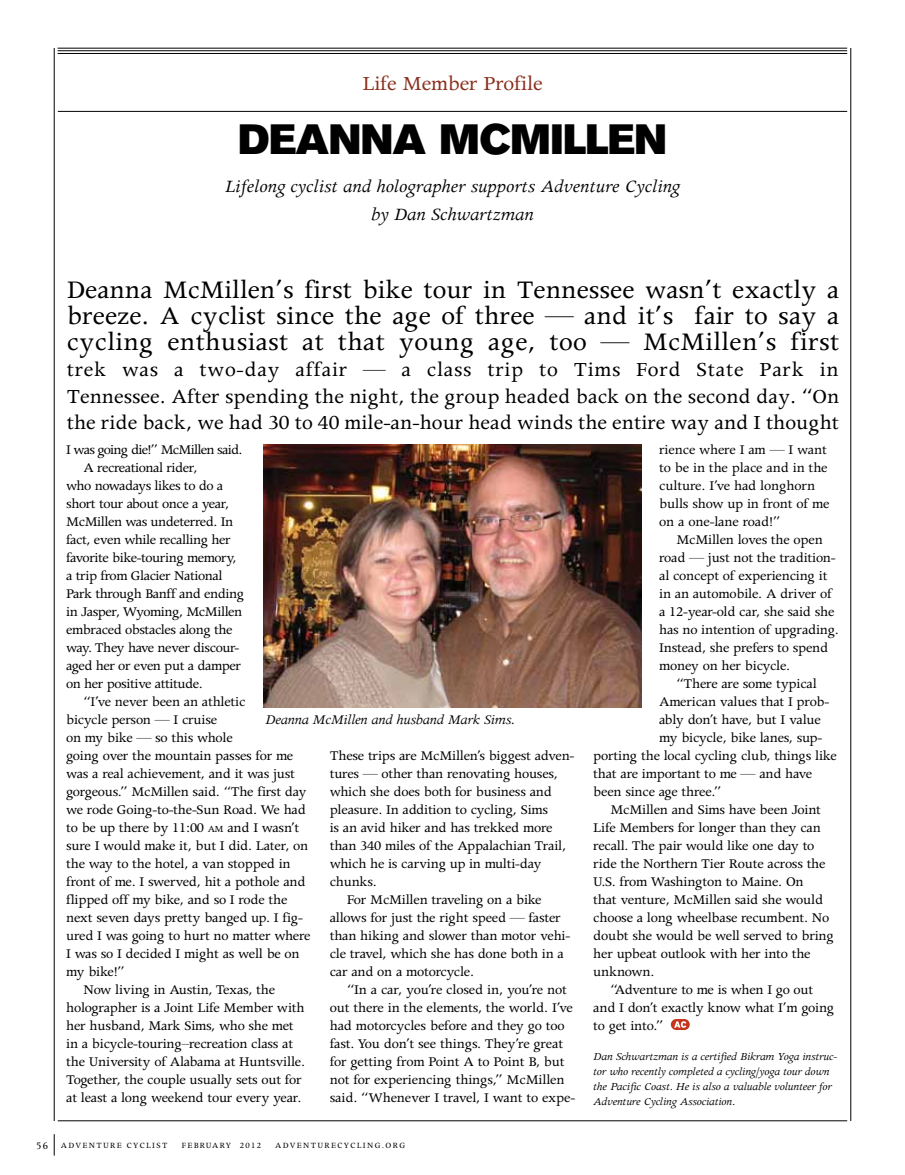
<style>
.page{position:relative;width:905px;height:1175px;background:#fff}
.page>*{position:absolute;margin:0;border:0;box-sizing:border-box;transform-origin:0 0}
.t1{font:42px "Akzidenz Grotesk BE Super";letter-spacing:-.01em;color:#000}
.t2{font:28.5px/26.2px "Apollo";letter-spacing:.01em;color:#000;text-align:justify}
.t3{font:22.5px/26.2px "Apollo";color:#000;text-align:justify}
.t4{font:22.5px "Apollo";letter-spacing:-.01em;color:#8a2f1d}
.t5{font:italic 19.5px/28.5px "Apollo";letter-spacing:-.005em;color:#000;text-align:center}
.t6{font:15px/18px "Apollo";letter-spacing:-.015em;color:#000}
.t7{font:italic 15px "Apollo";letter-spacing:-.015em;color:#000}
.t8{font:15px "Apollo";letter-spacing:-.05em;color:#000}
.t9{font:italic 12px/15px "Apollo";letter-spacing:-.015em;color:#000}
.t10{font:9px "Apollo";letter-spacing:.15em;color:#000}
.s1{font-size:10.5px}
.s2{font-size:11.25px}
</style>
<div class="page">
<svg style="left:54px;top:1134px;width:1px;height:21px"></svg>
<hr style="left:54px;top:48px;width:1px;height:1073px;background:#000">
<hr style="left:58px;top:1120px;width:789px;height:1px;background:#000">
<svg style="left:670px;top:1019px;width:19px;height:11px"></svg>
<svg style="left:674px;top:1021px;width:12px;height:6px"></svg>
<img style="left:264px;top:444px;width:377px;height:264px">
<hr style="left:58px;top:111px;width:789px;height:1px;background:#000">
<hr style="left:850px;top:48px;width:1px;height:1073px;background:#000">
<hr style="left:58px;top:48px;width:789px;height:1px;background:#000">
<hr style="left:58px;top:53px;width:789px;height:1px;background:#000">
<hr style="left:58px;top:50px;width:789px;height:1px;background:#000">
<h3 class="t4" style="left:362px;top:71px;width:182px">Life Member Profile</h3>
<h1 class="t1" style="left:238px;top:115px;width:430px">DEANNA MCMILLEN</h1>
<h3 class="t5" style="left:225px;top:172px;width:457px">Lifelong cyclist and holographer supports Adventure Cycling by Dan Schwartzman</h3>
<h2 class="t2" style="left:67px;top:277px;width:774px">Deanna McMillen’s first bike tour in Tennessee wasn’t exactly a breeze. A cyclist since the age of three — and it’s fair to say a cycling enthusiast at that young age, too — McMillen’s first</h2>
<h3 class="t3" style="left:67px;top:357px;width:774px">trek was a two-day affair — a class trip to Tims Ford State Park in Tennessee. After spending the night, the group headed back on the second day. “On the ride back, we had 30 to 40 mile-an-hour head winds the entire way and I thought</h3>
<p class="t8" style="left:66px;top:441px;width:178px">I was going die!” McMillen said.</p>
<p class="t6" style="left:83px;top:459px;width:115px">A recreational rider,</p>
<p class="t6" style="left:66px;top:477px;width:158px">who nowadays likes to do a</p>
<p class="t6" style="left:66px;top:495px;width:165px">short tour about once a year,</p>
<p class="t6" style="left:66px;top:513px;width:169px">McMillen was undeterred. In</p>
<p class="t6" style="left:66px;top:531px;width:166px">fact, even while recalling her</p>
<p class="t6" style="left:66px;top:549px;width:172px">favorite bike-touring memory,</p>
<p class="t6" style="left:66px;top:567px;width:158px">a trip from Glacier National</p>
<p class="t6" style="left:66px;top:585px;width:179px">Park through Banff and ending</p>
<p class="t6" style="left:66px;top:603px;width:178px">in Jasper, Wyoming, McMillen</p>
<p class="t6" style="left:66px;top:621px;width:168px">embraced obstacles along the</p>
<p class="t6" style="left:66px;top:639px;width:174px">way. They have never discour-</p>
<p class="t6" style="left:66px;top:657px;width:176px">aged her or even put a damper</p>
<p class="t6" style="left:66px;top:675px;width:138px">on her positive attitude.</p>
<p class="t6" style="left:83px;top:693px;width:163px">“I’ve never been an athletic</p>
<p class="t6" style="left:66px;top:711px;width:152px">bicycle person — I cruise</p>
<p class="t6" style="left:66px;top:729px;width:168px">on my bike — so this whole</p>
<p class="t6" style="left:66px;top:747px;width:229px">going over the mountain passes for me</p>
<p class="t6" style="left:66px;top:765px;width:230px">was a real achievement, and it was just</p>
<p class="t6" style="left:66px;top:783px;width:242px">gorgeous.” McMillen said. “The first day</p>
<p class="t6" style="left:66px;top:801px;width:241px">we rode Going-to-the-Sun Road. We had</p>
<p class="t6" style="left:66px;top:819px;width:234px">to be up there by 11:00 <span class="s1">AM</span> and I wasn’t</p>
<p class="t6" style="left:66px;top:837px;width:243px">sure I would make it, but I did. Later, on</p>
<p class="t6" style="left:66px;top:855px;width:226px">the way to the hotel, a van stopped in</p>
<p class="t6" style="left:66px;top:873px;width:241px">front of me. I swerved, hit a pothole and</p>
<p class="t6" style="left:66px;top:891px;width:223px">flipped off my bike, and so I rode the</p>
<p class="t6" style="left:66px;top:909px;width:238px">next seven days pretty banged up. I fig-</p>
<p class="t6" style="left:66px;top:927px;width:246px">ured I was going to hurt no matter where</p>
<p class="t6" style="left:66px;top:945px;width:235px">I was so I decided I might as well be on</p>
<p class="t6" style="left:66px;top:963px;width:60px">my bike!”</p>
<p class="t6" style="left:83px;top:981px;width:193px">Now living in Austin, Texas, the</p>
<p class="t6" style="left:66px;top:999px;width:240px">holographer is a Joint Life Member with</p>
<p class="t6" style="left:66px;top:1017px;width:229px">her husband, Mark Sims, who she met</p>
<p class="t6" style="left:66px;top:1035px;width:228px">in a bicycle-touring–recreation class at</p>
<p class="t6" style="left:66px;top:1053px;width:240px">the University of Alabama at Huntsville.</p>
<p class="t6" style="left:66px;top:1071px;width:237px">Together, the couple usually sets out for</p>
<p class="t6" style="left:66px;top:1089px;width:237px">at least a long weekend tour every year.</p>
<p class="t7" style="left:265px;top:711px;width:251px">Deanna McMillen and husband Mark Sims.</p>
<p class="t6" style="left:330px;top:747px;width:246px">These trips are McMillen’s biggest adven-</p>
<p class="t6" style="left:330px;top:765px;width:229px">tures — other than renovating houses,</p>
<p class="t6" style="left:330px;top:783px;width:224px">which she does both for business and</p>
<p class="t6" style="left:330px;top:801px;width:220px">pleasure. In addition to cycling, Sims</p>
<p class="t6" style="left:330px;top:819px;width:224px">is an avid hiker and has trekked more</p>
<p class="t6" style="left:330px;top:837px;width:238px">than 340 miles of the Appalachian Trail,</p>
<p class="t6" style="left:330px;top:855px;width:213px">which he is carving up in multi-day</p>
<p class="t6" style="left:330px;top:873px;width:48px">chunks.</p>
<p class="t6" style="left:347px;top:891px;width:196px">For McMillen traveling on a bike</p>
<p class="t6" style="left:330px;top:909px;width:233px">allows for just the right speed — faster</p>
<p class="t6" style="left:330px;top:927px;width:242px">than hiking and slower than motor vehi-</p>
<p class="t6" style="left:330px;top:945px;width:236px">cle travel, which she has done both in a</p>
<p class="t6" style="left:330px;top:963px;width:146px">car and on a motorcycle.</p>
<p class="t6" style="left:347px;top:981px;width:221px">“In a car, you’re closed in, you’re not</p>
<p class="t6" style="left:330px;top:999px;width:245px">out there in the elements, the world. I’ve</p>
<p class="t6" style="left:330px;top:1017px;width:236px">had motorcycles before and they go too</p>
<p class="t6" style="left:330px;top:1035px;width:235px">fast. You don’t see things. They’re great</p>
<p class="t6" style="left:330px;top:1053px;width:236px">for getting from Point A to Point B, but</p>
<p class="t6" style="left:330px;top:1071px;width:236px">not for experiencing things,” McMillen</p>
<p class="t6" style="left:330px;top:1089px;width:247px">said. “Whenever I travel, I want to expe-</p>
<p class="t10" style="left:36px;top:1140px;width:133px"><span class="s2">56</span> ADVENTURE CYCLIST</p>
<p class="t10" style="left:182px;top:1140px;width:81px">FEBRUARY 2012</p>
<p class="t10" style="left:275px;top:1140px;width:131px">ADVENTURECYCLING.ORG</p>
<p class="t6" style="left:659px;top:441px;width:172px">rience where I am — I want to be in the place and in the culture. I’ve had longhorn bulls show up in front of me on a one-lane road!”</p>
<p class="t6" style="left:659px;top:531px;width:181px;text-indent:17px">McMillen loves the open road — just not the tradition&shy;al concept of experiencing it in an automobile. A driver of a 12-year-old car, she said she has no intention of upgrading.<br>Instead, she prefers to spend money on her bicycle.</p>
<p class="t6" style="left:676px;top:675px;width:142px">“There are some typical</p>
<p class="t6" style="left:659px;top:693px;width:172px">American values that I prob-</p>
<p class="t6" style="left:659px;top:711px;width:163px">ably don’t have, but I value</p>
<p class="t6" style="left:659px;top:729px;width:165px">my bicycle, bike lanes, sup-</p>
<p class="t6" style="left:593px;top:747px;width:245px">porting the local cycling club, things like</p>
<p class="t6" style="left:593px;top:765px;width:220px">that are important to me — and have</p>
<p class="t6" style="left:593px;top:783px;width:130px">been since age three.”</p>
<p class="t6" style="left:610px;top:801px;width:212px">McMillen and Sims have been Joint</p>
<p class="t6" style="left:593px;top:819px;width:229px">Life Members for longer than they can</p>
<p class="t6" style="left:593px;top:837px;width:223px">recall. The pair would like one day to</p>
<p class="t6" style="left:593px;top:855px;width:234px">ride the Northern Tier Route across the</p>
<p class="t6" style="left:593px;top:873px;width:212px">U.S. from Washington to Maine. On</p>
<p class="t6" style="left:593px;top:891px;width:231px">that venture, McMillen said she would</p>
<p class="t6" style="left:593px;top:909px;width:237px">choose a long wheelbase recumbent. No</p>
<p class="t6" style="left:593px;top:927px;width:242px">doubt she would be well served to bring</p>
<p class="t6" style="left:593px;top:945px;width:219px">her upbeat outlook with her into the</p>
<p class="t6" style="left:593px;top:963px;width:63px">unknown.</p>
<p class="t6" style="left:610px;top:981px;width:204px">“Adventure to me is when I go out</p>
<p class="t6" style="left:593px;top:999px;width:243px">and I don’t exactly know what I’m going</p>
<p class="t6" style="left:593px;top:1017px;width:71px">to get into.”</p>
<p class="t9" style="left:593px;top:1049px;width:246px">Dan Schwartzman is a certified Bikram Yoga instruc&shy;tor who recently completed a cycling/yoga tour down the Pacific Coast. He is also a valuable volunteer for Adventure Cycling Association.</p>
</div>
